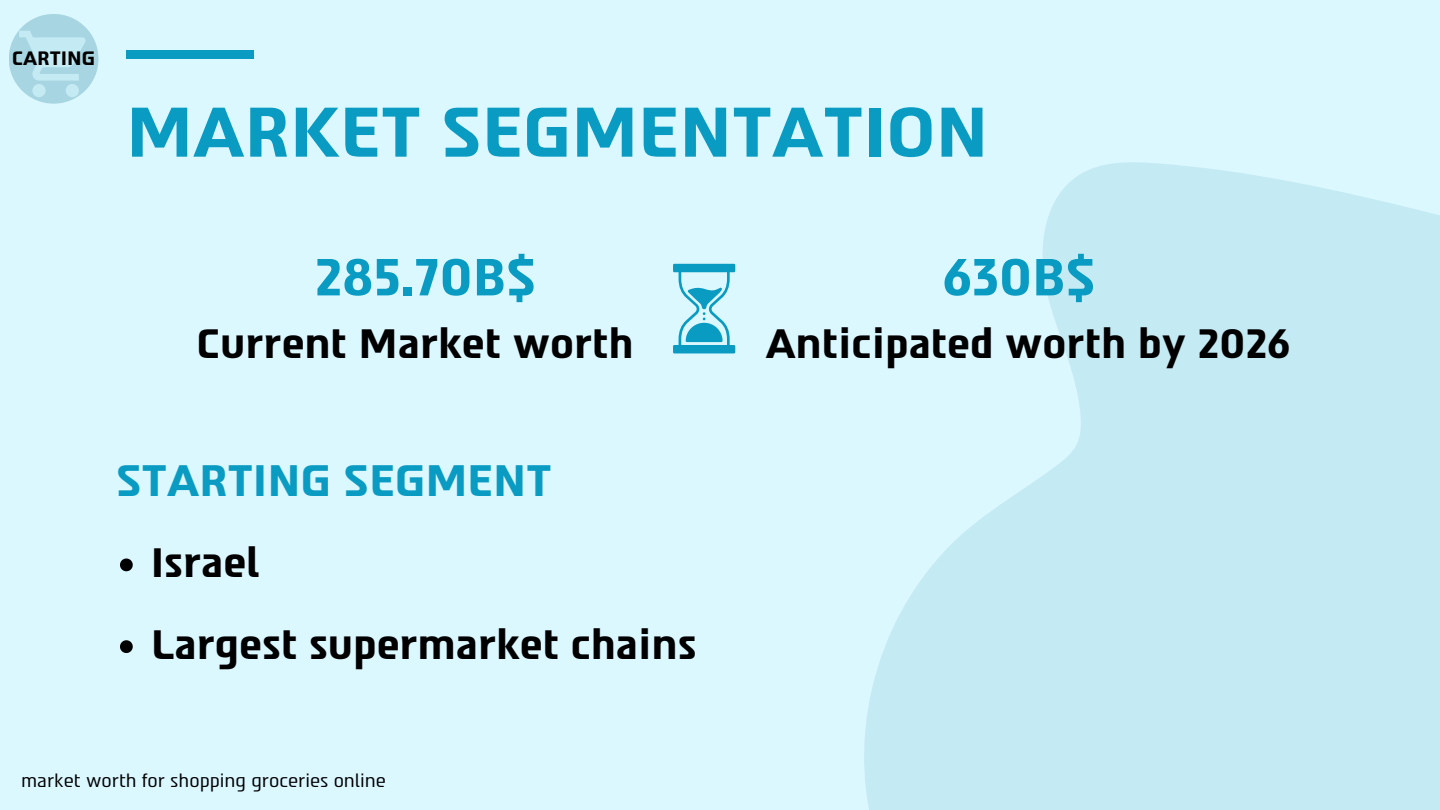
<style>
.page{position:relative;width:1440px;height:810px;background:#dbf7ff}
.page>*{position:absolute;margin:0;border:0;box-sizing:border-box;transform-origin:0 0}
.t1{font:700 70px "Atlas DL3.1 AAA";color:#099bc2}
.t2{font:700 52px "Atlas DL3.1 AAA";color:#099bc2}
.t3{font:700 44px "Atlas DL3.1 AAA";color:#099bc2}
.t4{font:700 41px "Atlas DL3.1 AAA";color:#000}
.t5{font:700 19.4px "Atlas DL3.1 AAA";color:#000}
.t6{font:18px "Atlas DL3.1 AAA";color:#000}
</style>
<div class="page">
<div style="left:126px;top:50px;width:127px;height:9px;background:#099bc2"></div>
<svg style="left:864px;top:162px;width:576px;height:648px;fill:#c4eaf4"></svg>
<svg style="left:120px;top:559px;width:13px;height:12px"></svg>
<svg style="left:120px;top:640px;width:13px;height:13px"></svg>
<svg style="left:673px;top:264px;width:62px;height:89px"></svg>
<div style="left:9px;top:14px;width:89px;height:90px;background:#a7d5e1;border-radius:50%"></div>
<svg style="left:19px;top:31px;width:67px;height:66px"></svg>
<p class="t5" style="left:12px;top:47px;width:85px">CARTING</p>
<p class="t1" style="left:126px;top:90px;width:864px">MARKET SEGMENTATION</p>
<p class="t2" style="left:314px;top:246px;width:223px">285.70B$</p>
<p class="t2" style="left:943px;top:246px;width:155px">630B$</p>
<p class="t4" style="left:197px;top:319px;width:438px">Current Market worth</p>
<p class="t4" style="left:766px;top:319px;width:526px">Anticipated worth by 2026</p>
<p class="t3" style="left:116px;top:454px;width:437px">STARTING SEGMENT</p>
<p class="t4" style="left:151px;top:538px;width:110px">Israel</p>
<p class="t4" style="left:151px;top:620px;width:547px">Largest supermarket chains</p>
<p class="t6" style="left:21px;top:770px;width:366px">market worth for shopping groceries online</p>
</div>
